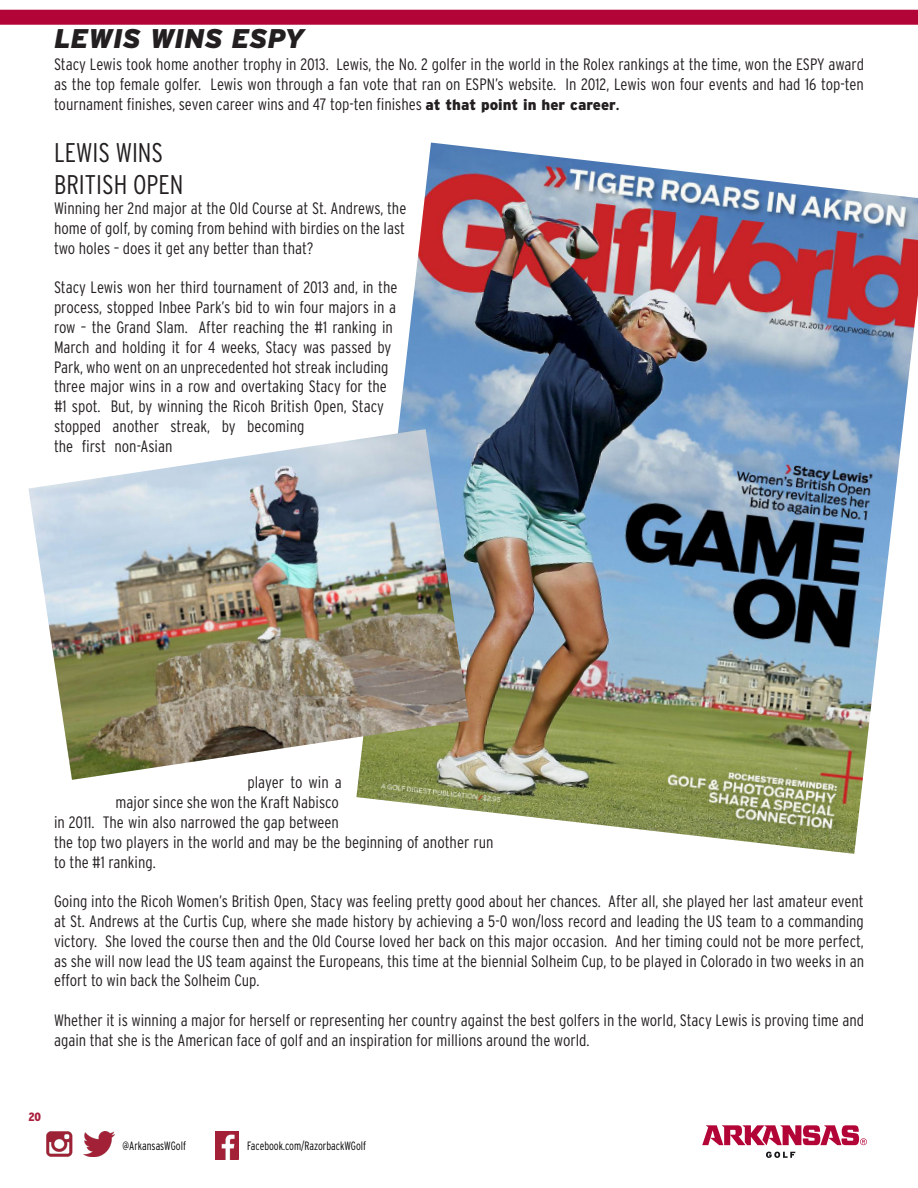
<style>
.page{position:relative;width:918px;height:1188px;background:#fff}
.page>*{position:absolute;margin:0;border:0;box-sizing:border-box;transform-origin:0 0}
.Section_Headline{font:300 condensed 27px "Interstate";color:#231f20}
.Section_Headline-2{font:italic 900 27px "Interstate";color:#231f20}
.t1{font:300 condensed 16.5px/19.8px "Interstate";color:#231f20;text-align:justify}
.t2{font:300 condensed 12px "Interstate";color:#000;scale:.9 1}
.t3{font:900 condensed 12px "Interstate";color:#aa1d3c}
.s1{font-weight:900;font-stretch:normal;font-size:15px}
.s2{font-weight:400;font-stretch:normal;font-size:15px}
</style>
<div class="page">
<div style="left:0;top:10px;width:918px;height:15px;background:#b30437"></div>
<img style="left:215px;top:1131px;width:24px;height:28px">
<img style="left:83px;top:1131px;width:32px;height:26px">
<img style="left:46px;top:1131px;width:27px;height:26px">
<svg style="left:766px;top:1152px;width:29px;height:6px"></svg>
<svg style="left:702px;top:1125px;width:165px;height:20px"></svg>
<img style="left:356px;top:143px;width:562px;height:711px">
<img style="left:28px;top:429px;width:441px;height:351px">
<p class="Section_Headline-2" style="left:54px;top:22px;width:252px">LEWIS WINS ESPY</p>
<p class="t1" style="left:54px;top:54px;width:812px">Stacy Lewis took home another trophy in 2013. Lewis, the No. 2 golfer in the world in the Rolex rankings at the time, won the ESPY award as the top female golfer. Lewis won through a fan vote that ran on ESPN’s website. In 2012, Lewis won four events and had 16 top-ten tournament finishes, seven career wins and 47 top-ten finishes <span class="s1">at that point in her career</span><span class="s2">.</span></p>
<p class="Section_Headline" style="left:54px;top:136px;width:111px">LEWIS WINS</p>
<p class="Section_Headline" style="left:54px;top:168px;width:131px">BRITISH OPEN</p>
<p class="t1" style="left:54px;top:198px;width:354px">Winning her 2nd major at the Old Course at St. Andrews, the home of golf, by coming from behind with birdies on the last two holes – does it get any better than that?</p>
<p class="t1" style="left:54px;top:278px;width:345px;text-align:left">Stacy Lewis won her third tournament of 2013 and, in the process, stopped Inbee Park’s bid to win four majors in a row – the Grand Slam. After reaching the #1 ranking in March and holding it for 4 weeks, Stacy was passed by Park, who went on an unprecedented hot streak including three major wins in a row and overtaking Stacy for the #1 spot. But, by winning the Ricoh British Open, Stacy stopped another streak, by becoming<br>the first non-Asian</p>
<p class="t1" style="left:248px;top:773px;width:96px">player to win a</p>
<p class="t1" style="left:116px;top:792px;width:225px">major since she won the Kraft Nabisco</p>
<p class="t1" style="left:54px;top:812px;width:287px">in 2011. The win also narrowed the gap between</p>
<p class="t1" style="left:54px;top:832px;width:441px">the top two players in the world and may be the beginning of another run</p>
<p class="t1" style="left:54px;top:852px;width:103px">to the #1 ranking.</p>
<p class="t1" style="left:54px;top:891px;width:812px">Going into the Ricoh Women’s British Open, Stacy was feeling pretty good about her chances. After all, she played her last amateur event at St. Andrews at the Curtis Cup, where she made history by achieving a 5-0 won/loss record and leading the US team to a commanding victory. She loved the course then and the Old Course loved her back on this major occasion. And her timing could not be more perfect, as she will now lead the US team against the Europeans, this time at the biennial Solheim Cup, to be played in Colorado in two weeks in an effort to win back the Solheim Cup.</p>
<p class="t1" style="left:54px;top:1010px;width:812px">Whether it is winning a major for herself or representing her country against the best golfers in the world, Stacy Lewis is proving time and again that she is the American face of golf and an inspiration for millions around the world.</p>
<p class="t3" style="left:28px;top:1110px;width:14px">20</p>
<p class="t2" style="left:123px;top:1138px;width:72px">@ArkansasWGolf</p>
<p class="t2" style="left:247px;top:1138px;width:134px">Facebook.com/RazorbackWGolf</p>
</div>
